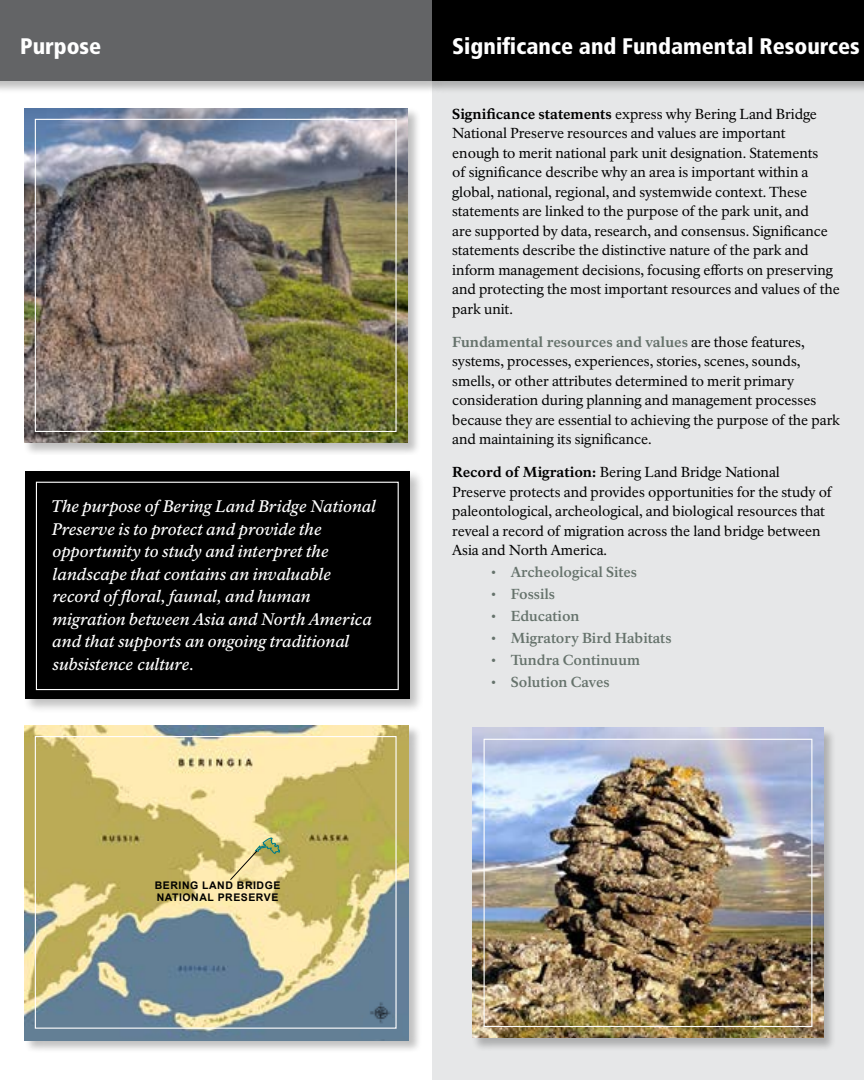
<style>
.page{position:relative;width:864px;height:1080px;background:#fff}
.page>*{position:absolute;margin:0;border:0;box-sizing:border-box;transform-origin:0 0}
.t1{font:900 condensed 22.5px "Frutiger LT Std";color:#fff}
.t2{font:italic 16.5px/22.5px "NPS Rawlinson OT Med";color:#fff}
.t3{font:14.25px/19.5px "NPS Rawlinson OT";color:#000}
.t4{font:700 14.25px "NPS Rawlinson OT";letter-spacing:-.005em;color:#65726b}
.t5{font:700 10.5px/12.6px "Arial";letter-spacing:.05em;color:#000}
.s1{font-weight:800}
.s2{font-weight:800;color:#65726b}
.s3{font-weight:400}
</style>
<div class="page">
<div style="left:432px;top:81px;width:432px;height:999px;background:#e6e7e8"></div>
<div style="left:0;top:0;width:445px;height:94px;background:#000;opacity:.25"></div>
<div style="left:0;top:0;width:432px;height:81px;background:#636466"></div>
<div style="left:431px;top:0;width:433px;height:94px;background:#000;opacity:.25"></div>
<div style="left:432px;top:0;width:432px;height:81px;background:#000"></div>
<div style="left:23px;top:107px;width:398px;height:348px;background:#000;opacity:.25"></div>
<img style="left:24px;top:108px;width:383px;height:335px">
<div style="left:25px;top:725px;width:397px;height:328px;background:#000;opacity:.25"></div>
<img style="left:25px;top:725px;width:384px;height:315px">
<img style="left:363px;top:1018px;width:36px;height:21px">
<div style="left:472px;top:727px;width:364px;height:324px;background:#000;opacity:.25"></div>
<img style="left:473px;top:728px;width:350px;height:310px">
<div style="left:484px;top:739px;width:328px;height:288px;border:1px solid #fff"></div>
<img style="left:369px;top:1001px;width:23px;height:23px">
<div style="left:35px;top:119px;width:362px;height:313px;border:1px solid #fff"></div>
<div style="left:35px;top:736px;width:362px;height:293px;border:1px solid #fff"></div>
<div style="left:23px;top:469px;width:401px;height:245px;background:#000;opacity:.25"></div>
<div style="left:25px;top:471px;width:385px;height:228px;background:#000"></div>
<div style="left:36px;top:482px;width:363px;height:208px;border:1px solid #fff"></div>
<div style="left:256px;top:837px;width:36px;height:30px;background:#000;opacity:.25"></div>
<div style="left:231px;top:851px;width:39px;height:41px;background:#000;opacity:.25"></div>
<svg style="left:229px;top:835px;width:51px;height:46px;background:#d8cc8d"></svg>
<h1 class="t1" style="left:20px;top:33px;width:83px">Purpose</h1>
<h1 class="t1" style="left:452px;top:33px;width:409px">Significance and Fundamental Resources</h1>
<p class="t2" style="left:51px;top:496px;width:326px">The purpose of Bering Land Bridge National Preserve is to protect and provide the opportunity to study and interpret the landscape that contains an invaluable record of floral, faunal, and human migration between Asia and North America and that supports an ongoing traditional subsistence culture.</p>
<p class="t3" style="left:452px;top:104px;width:389px"><span class="s1">Significance statements</span> express why Bering Land Bridge National Preserve resources and values are important<br>enough to merit national park unit designation. Statements<br>of significance describe why an area is important within a global, national, regional, and systemwide context. These statements are linked to the purpose of the park unit, and<br>are supported by data, research, and consensus. Significance statements describe the distinctive nature of the park and inform management decisions, focusing efforts on preserving and protecting the most important resources and values of the park unit.</p>
<p class="t3" style="left:452px;top:332px;width:390px"><span class="s2">Fundamental resources and values</span> are those features, systems, processes, experiences, stories, scenes, sounds, smells, or other attributes determined to merit primary consideration during planning and management processes because they are essential to achieving the purpose of the park and maintaining its significance.</p>
<p class="t3" style="left:452px;top:463px;width:381px"><span class="s1">Record of Migration:</span> Bering Land Bridge National Preserve protects and provides opportunities for the study of paleontological, archeological, and biological resources that reveal a record of migration across the land bridge between Asia and North America.</p>
<p class="t4" style="left:490px;top:563px;width:148px"><span class="s3">•</span> Archeological Sites</p>
<p class="t4" style="left:490px;top:585px;width:66px"><span class="s3">•</span> Fossils</p>
<p class="t4" style="left:490px;top:607px;width:91px"><span class="s3">•</span> Education</p>
<p class="t4" style="left:490px;top:629px;width:183px"><span class="s3">•</span> Migratory Bird Habitats</p>
<p class="t4" style="left:490px;top:651px;width:151px"><span class="s3">•</span> Tundra Continuum</p>
<p class="t4" style="left:490px;top:673px;width:121px"><span class="s3">•</span> Solution Caves</p>
<p class="t5" style="left:155px;top:879px;width:127px">BERING LAND BRIDGE<br>NATIONAL PRESERVE</p>
</div>
